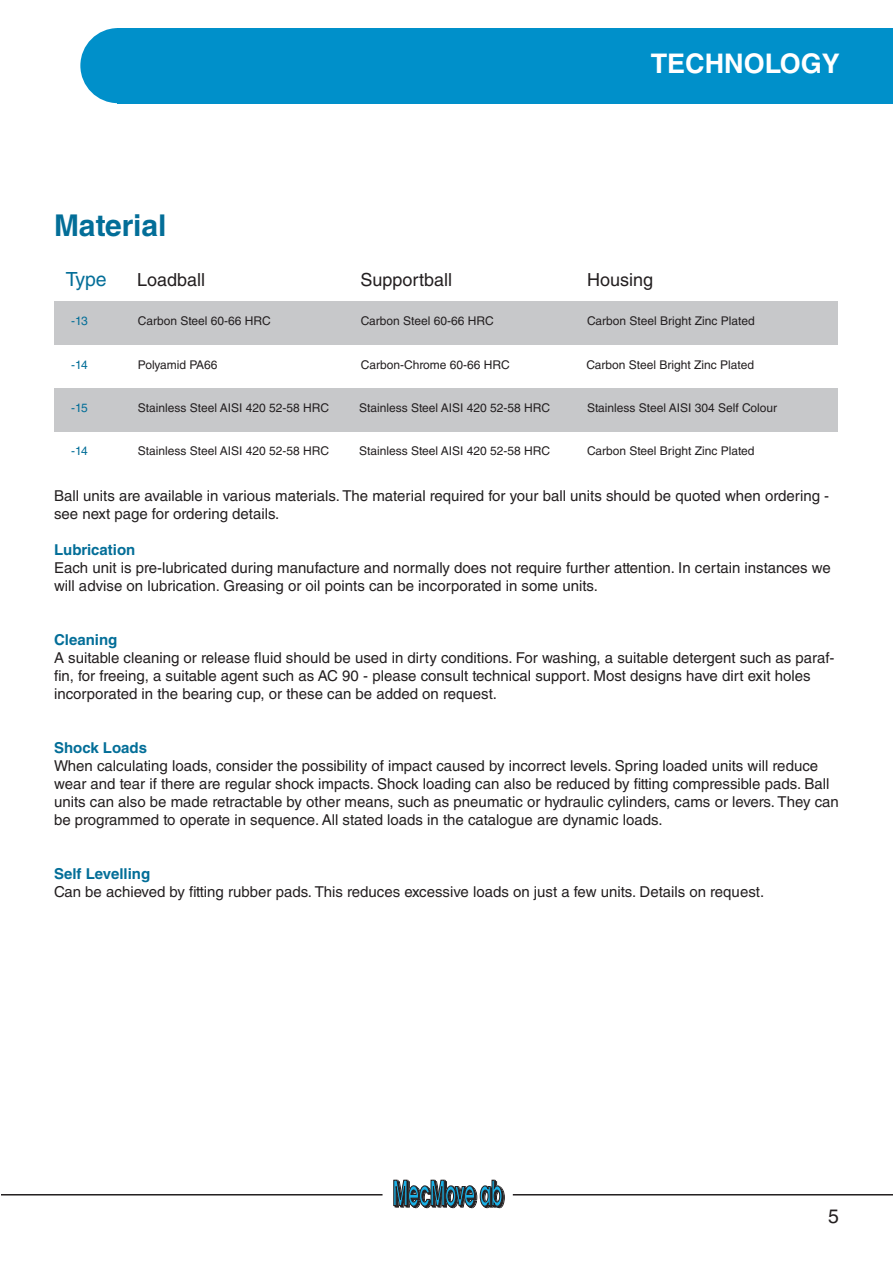
<style>
.page{position:relative;width:893px;height:1263px;background:#fff}
.page>*{position:absolute;margin:0;border:0;box-sizing:border-box;transform-origin:0 0}
.t1{font:700 30px "Helvetica LT Std";color:#036e98}
.t2{font:700 27px "Helvetica LT Std";color:#fff}
.t3{font:19.5px "Helvetica LT Std";color:#036e98}
.t4{font:19.5px "Helvetica LT Std";color:#231f20}
.t5{font:18px "Helvetica LT Std";color:#231f20}
.t6{font:15px/18px "Helvetica LT Std";color:#231f20}
.t7{font:700 15px "Helvetica LT Std";color:#036e98}
.t8{font:12px "Helvetica LT Std";color:#231f20}
.t9{font:12px "Helvetica LT Std";letter-spacing:-.04em;color:#036e98}
</style>
<div class="page">
<hr style="left:1px;top:1194px;width:382px;height:1px;background:#231f20">
<hr style="left:513px;top:1194px;width:380px;height:1px;background:#231f20">
<svg style="left:393px;top:1180px;width:112px;height:28px"></svg>
<div style="left:80px;top:28px;width:75px;height:75px;background:#0090ca;border-radius:50%"></div>
<div style="left:118px;top:28px;width:775px;height:75px;background:#0090ca"></div>
<div style="left:54px;top:301px;width:784px;height:43px;background:#c7c8ca"></div>
<div style="left:54px;top:388px;width:784px;height:44px;background:#c7c8ca"></div>
<p class="t1" style="left:54px;top:207px;width:114px">Material</p>
<p class="t2" style="left:651px;top:47px;width:191px">TECHNOLOGY</p>
<p class="t3" style="left:66px;top:268px;width:43px">Type</p>
<p class="t5" style="left:137px;top:269px;width:70px">Loadball</p>
<p class="t5" style="left:360px;top:269px;width:93px">Supportball</p>
<p class="t5" style="left:587px;top:269px;width:68px">Housing</p>
<p class="t9" style="left:71px;top:313px;width:18px">-13</p>
<p class="t8" style="left:138px;top:313px;width:134px">Carbon Steel 60-66 HRC</p>
<p class="t8" style="left:361px;top:313px;width:134px">Carbon Steel 60-66 HRC</p>
<p class="t8" style="left:587px;top:313px;width:169px">Carbon Steel Bright Zinc Plated</p>
<p class="t9" style="left:71px;top:358px;width:18px">-14</p>
<p class="t8" style="left:138px;top:358px;width:81px">Polyamid PA66</p>
<p class="t8" style="left:361px;top:358px;width:150px">Carbon-Chrome 60-66 HRC</p>
<p class="t8" style="left:586px;top:358px;width:169px">Carbon Steel Bright Zinc Plated</p>
<p class="t9" style="left:71px;top:401px;width:18px">-15</p>
<p class="t8" style="left:138px;top:401px;width:193px">Stainless Steel AISI 420 52-58 HRC</p>
<p class="t8" style="left:359px;top:401px;width:193px">Stainless Steel AISI 420 52-58 HRC</p>
<p class="t8" style="left:587px;top:401px;width:192px">Stainless Steel AISI 304 Self Colour</p>
<p class="t9" style="left:71px;top:444px;width:18px">-14</p>
<p class="t8" style="left:138px;top:444px;width:193px">Stainless Steel AISI 420 52-58 HRC</p>
<p class="t8" style="left:359px;top:444px;width:193px">Stainless Steel AISI 420 52-58 HRC</p>
<p class="t8" style="left:587px;top:444px;width:169px">Carbon Steel Bright Zinc Plated</p>
<p class="t6" style="left:54px;top:487px;width:777px">Ball units are available in various materials. The material required for your ball units should be quoted when ordering - see next page for ordering details.</p>
<p class="t7" style="left:54px;top:540px;width:83px">Lubrication</p>
<p class="t6" style="left:54px;top:559px;width:778px">Each unit is pre-lubricated during manufacture and normally does not require further attention. In certain instances we will advise on lubrication. Greasing or oil points can be incorporated in some units.</p>
<p class="t7" style="left:54px;top:630px;width:65px">Cleaning</p>
<p class="t6" style="left:54px;top:649px;width:782px">A suitable cleaning or release fluid should be used in dirty conditions. For washing, a suitable detergent such as paraf&shy;fin, for freeing, a suitable agent such as AC 90 - please consult technical support. Most designs have dirt exit holes incorporated in the bearing cup, or these can be added on request.</p>
<p class="t7" style="left:54px;top:738px;width:95px">Shock Loads</p>
<p class="t6" style="left:54px;top:757px;width:786px">When calculating loads, consider the possibility of impact caused by incorrect levels. Spring loaded units will reduce wear and tear if there are regular shock impacts. Shock loading can also be reduced by fitting compressible pads. Ball units can also be made retractable by other means, such as pneumatic or hydraulic cylinders, cams or levers. They can be programmed to operate in sequence. All stated loads in the catalogue are dynamic loads.</p>
<p class="t7" style="left:54px;top:864px;width:98px">Self Levelling</p>
<p class="t6" style="left:54px;top:883px;width:712px">Can be achieved by fitting rubber pads. This reduces excessive loads on just a few units. Details on request.</p>
<p class="t4" style="left:828px;top:1205px;width:12px">5</p>
</div>
